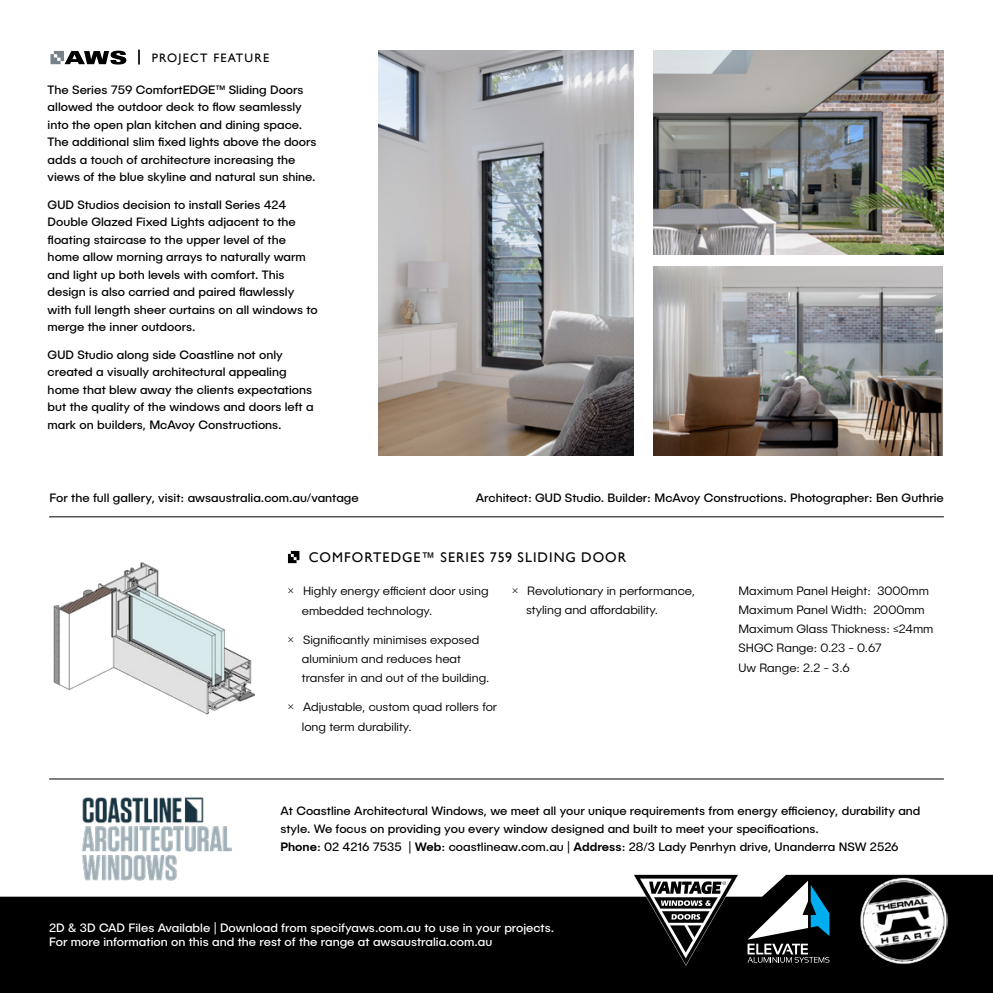
<style>
.page{position:relative;width:993px;height:993px;background:#fff}
.page>*{position:absolute;margin:0;border:0;box-sizing:border-box;transform-origin:0 0}
.t1{font:14px "Gill Sans";letter-spacing:.075em;color:#000}
.t2{font:12.25px/17.5px "Publica Sans";color:#000}
.t3{font:300 12.25px/19.2px "Publica Sans";color:#000}
.t4{font:12.25px/14.7px "Publica Sans";color:#fff}
.t5{font:12.25px "Gill Sans";letter-spacing:.1em;color:#000}
.s1{font-family:"Gill Sans Std"}
.s2{font-weight:500}
</style>
<div class="page">
<svg style="left:138px;top:50px;width:2px;height:14px"></svg>
<svg style="left:50px;top:51px;width:76px;height:13px"></svg>
<img style="left:53px;top:562px;width:201px;height:153px">
<hr style="left:49px;top:778px;width:894px;height:1px;background:#000">
<hr style="left:49px;top:516px;width:894px;height:1px;background:#000">
<svg style="left:288px;top:550px;width:11px;height:13px"></svg>
<img style="left:378px;top:51px;width:254px;height:404px">
<img style="left:653px;top:51px;width:290px;height:203px">
<img style="left:653px;top:267px;width:289px;height:188px">
<img style="left:81px;top:797px;width:151px;height:77px">
<svg style="left:0;top:874px;width:992px;height:118px;background:#282828"></svg>
<svg style="left:747px;top:880px;width:82px;height:82px"></svg>
<svg style="left:633px;top:874px;width:105px;height:91px"></svg>
<img style="left:858px;top:876px;width:89px;height:89px">
<p class="t5" style="left:152px;top:51px;width:119px">PROJECT FEATURE</p>
<p class="t2" style="left:48px;top:80px;width:270px">The Series 759 ComfortEDGE™ Sliding Doors allowed the outdoor deck to flow seamlessly into the open plan kitchen and dining space.<br>The additional slim fixed lights above the doors adds a touch of architecture increasing the views of the blue skyline and natural sun shine.</p>
<p class="t2" style="left:48px;top:195px;width:271px">GUD Studios decision to install Series 424<br>Double Glazed Fixed Lights adjacent to the floating staircase to the upper level of the home allow morning arrays to naturally warm and light up both levels with comfort. This design is also carried and paired flawlessly with full length sheer curtains on all windows to merge the inner outdoors.</p>
<p class="t2" style="left:48px;top:345px;width:267px">GUD Studio along side Coastline not only created a visually architectural appealing home that blew away the clients expectations but the quality of the windows and doors left a mark on builders, McAvoy Constructions.</p>
<p class="t2" style="left:50px;top:488px;width:310px">For the full gallery, visit: awsaustralia.com.au/vantage</p>
<p class="t2" style="left:475px;top:488px;width:469px">Architect: GUD Studio. Builder: McAvoy Constructions. Photographer: Ben Guthrie</p>
<p class="t1" style="left:309px;top:549px;width:319px">COMFORTEDGE™ SERIES 759 SLIDING DOOR</p>
<p class="t3" style="left:302px;top:581px;width:188px;text-indent:-15px"><span class="s1">×</span> Highly energy efficient door using embedded technology.</p>
<p class="t3" style="left:302px;top:629px;width:189px;text-indent:-15px"><span class="s1">×</span> Significantly minimises exposed aluminium and reduces heat transfer in and out of the building.</p>
<p class="t3" style="left:302px;top:697px;width:197px;text-indent:-15px"><span class="s1">×</span> Adjustable, custom quad rollers for long term durability.</p>
<p class="t3" style="left:526px;top:581px;width:170px;text-indent:-15px"><span class="s1">×</span> Revolutionary in performance, styling and affordability.</p>
<p class="t3" style="left:738px;top:580px;width:196px">Maximum Panel Height: 3000mm<br>Maximum Panel Width: 2000mm<br>Maximum Glass Thickness: ≤24mm<br>SHGC Range: 0.23 - 0.67<br>Uw Range: 2.2 - 3.6</p>
<p class="t2" style="left:280px;top:800px;width:641px;line-height:18.2px">At Coastline Architectural Windows, we meet all your unique requirements from energy efficiency, durability and style. We focus on providing you every window designed and built to meet your specifications.<br><span class="s2">Phone</span>: 02 4216 7535 | <span class="s2">Web</span>: coastlineaw.com.au | <span class="s2">Address</span>: 28/3 Lady Penrhyn drive, Unanderra NSW 2526</p>
<p class="t4" style="left:49px;top:919px;width:506px">2D &amp; 3D CAD Files Available | Download from specifyaws.com.au to use in your projects.<br>For more information on this and the rest of the range at awsaustralia.com.au</p>
</div>
